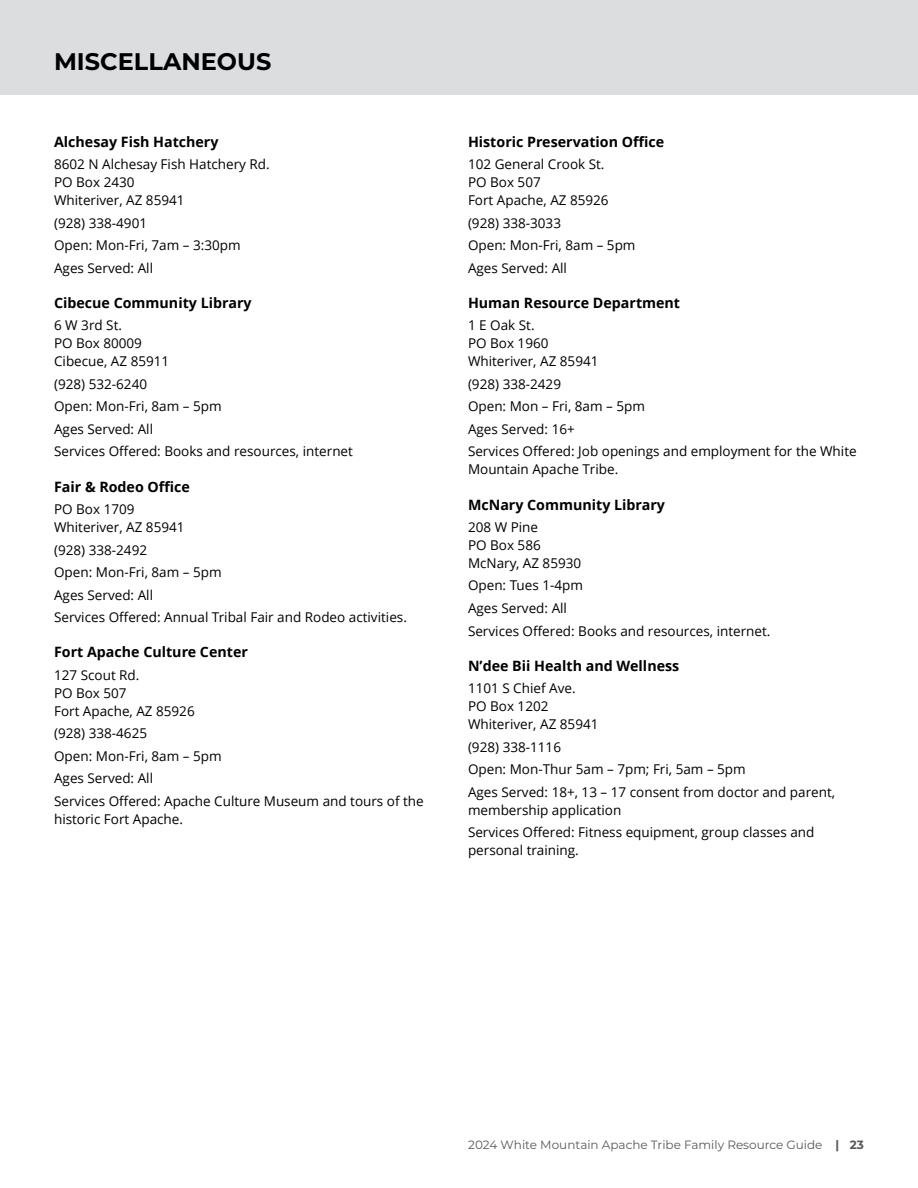
<style>
.page{position:relative;width:918px;height:1188px;background:#fff}
.page>*{position:absolute;margin:0;border:0;box-sizing:border-box;transform-origin:0 0}
.t1{font:700 24px "Montserrat";color:#000}
.t2{font:700 14.25px "Open Sans";color:#000}
.t3{font:13.5px/22.5px "Open Sans";color:#000}
.t4{font:12px "Montserrat";color:#58595b}
.s1{font-weight:700}
</style>
<div class="page">
<div style="left:0;top:0;width:918px;height:95px;background:#dcddde"></div>
<h1 class="t1" style="left:54px;top:45px;width:219px">MISCELLANEOUS</h1>
<p class="t2" style="left:54px;top:132px;width:166px">Alchesay Fish Hatchery</p>
<p class="t3" style="left:54px;top:155px;width:217px;line-height:18px">8602 N Alchesay Fish Hatchery Rd.<br>PO Box 2430<br>Whiteriver, AZ 85941</p>
<p class="t3" style="left:54px;top:211px;width:188px">(928) 338-4901<br>Open: Mon-Fri, 7am – 3:30pm<br>Ages Served: All</p>
<p class="t2" style="left:54px;top:293px;width:199px">Cibecue Community Library</p>
<p class="t3" style="left:54px;top:316px;width:117px;line-height:18px">6 W 3rd St.<br>PO Box 80009<br>Cibecue, AZ 85911</p>
<p class="t3" style="left:54px;top:372px;width:300px">(928) 532-6240<br>Open: Mon-Fri, 8am – 5pm<br>Ages Served: All<br>Services Offered: Books and resources, internet</p>
<p class="t2" style="left:54px;top:476px;width:137px">Fair &amp; Rodeo Office</p>
<p class="t3" style="left:54px;top:500px;width:132px;line-height:18px">PO Box 1709<br>Whiteriver, AZ 85941</p>
<p class="t3" style="left:54px;top:538px;width:354px">(928) 338-2492<br>Open: Mon-Fri, 8am – 5pm<br>Ages Served: All<br>Services Offered: Annual Tribal Fair and Rodeo activities.</p>
<p class="t2" style="left:54px;top:642px;width:195px">Fort Apache Culture Center</p>
<p class="t3" style="left:54px;top:665px;width:142px;line-height:18px">127 Scout Rd.<br>PO Box 507<br>Fort Apache, AZ 85926</p>
<p class="t3" style="left:54px;top:722px;width:371px">(928) 338-4625<br>Open: Mon-Fri, 8am – 5pm<br>Ages Served: All<br>Services Offered: Apache Culture Museum and tours of the</p>
<p class="t3" style="left:54px;top:807px;width:131px">historic Fort Apache.</p>
<p class="t2" style="left:468px;top:132px;width:198px">Historic Preservation Office</p>
<p class="t3" style="left:468px;top:155px;width:142px;line-height:18px">102 General Crook St.<br>PO Box 507<br>Fort Apache, AZ 85926</p>
<p class="t3" style="left:468px;top:211px;width:169px">(928) 338-3033<br>Open: Mon-Fri, 8am – 5pm<br>Ages Served: All</p>
<p class="t2" style="left:468px;top:293px;width:214px">Human Resource Department</p>
<p class="t3" style="left:468px;top:316px;width:132px;line-height:18px">1 E Oak St.<br>PO Box 1960<br>Whiteriver, AZ 85941</p>
<p class="t3" style="left:468px;top:372px;width:390px">(928) 338-2429<br>Open: Mon – Fri, 8am – 5pm<br>Ages Served: 16+<br>Services Offered: Job openings and employment for the White</p>
<p class="t3" style="left:468px;top:458px;width:152px">Mountain Apache Tribe.</p>
<p class="t2" style="left:468px;top:494px;width:198px">McNary Community Library</p>
<p class="t3" style="left:468px;top:518px;width:115px;line-height:18px">208 W Pine<br>PO Box 586<br>McNary, AZ 85930</p>
<p class="t3" style="left:468px;top:574px;width:304px">Open: Tues 1-4pm<br>Ages Served: All<br>Services Offered: Books and resources, internet.</p>
<p class="t2" style="left:468px;top:655px;width:213px">N’dee Bii Health and Wellness</p>
<p class="t3" style="left:468px;top:679px;width:132px;line-height:18px">1101 S Chief Ave.<br>PO Box 1202<br>Whiteriver, AZ 85941</p>
<p class="t3" style="left:468px;top:735px;width:369px">(928) 338-1116<br>Open: Mon-Thur 5am – 7pm; Fri, 5am – 5pm<br>Ages Served: 18+, 13 – 17 consent from doctor and parent,</p>
<p class="t3" style="left:468px;top:798px;width:348px">membership application<br>Services Offered: Fitness equipment, group classes and</p>
<p class="t3" style="left:468px;top:839px;width:112px">personal training.</p>
<p class="t4" style="left:468px;top:1136px;width:397px">2024 White Mountain Apache Tribe Family Resource Guide <span class="s1">| 23</span></p>
</div>
